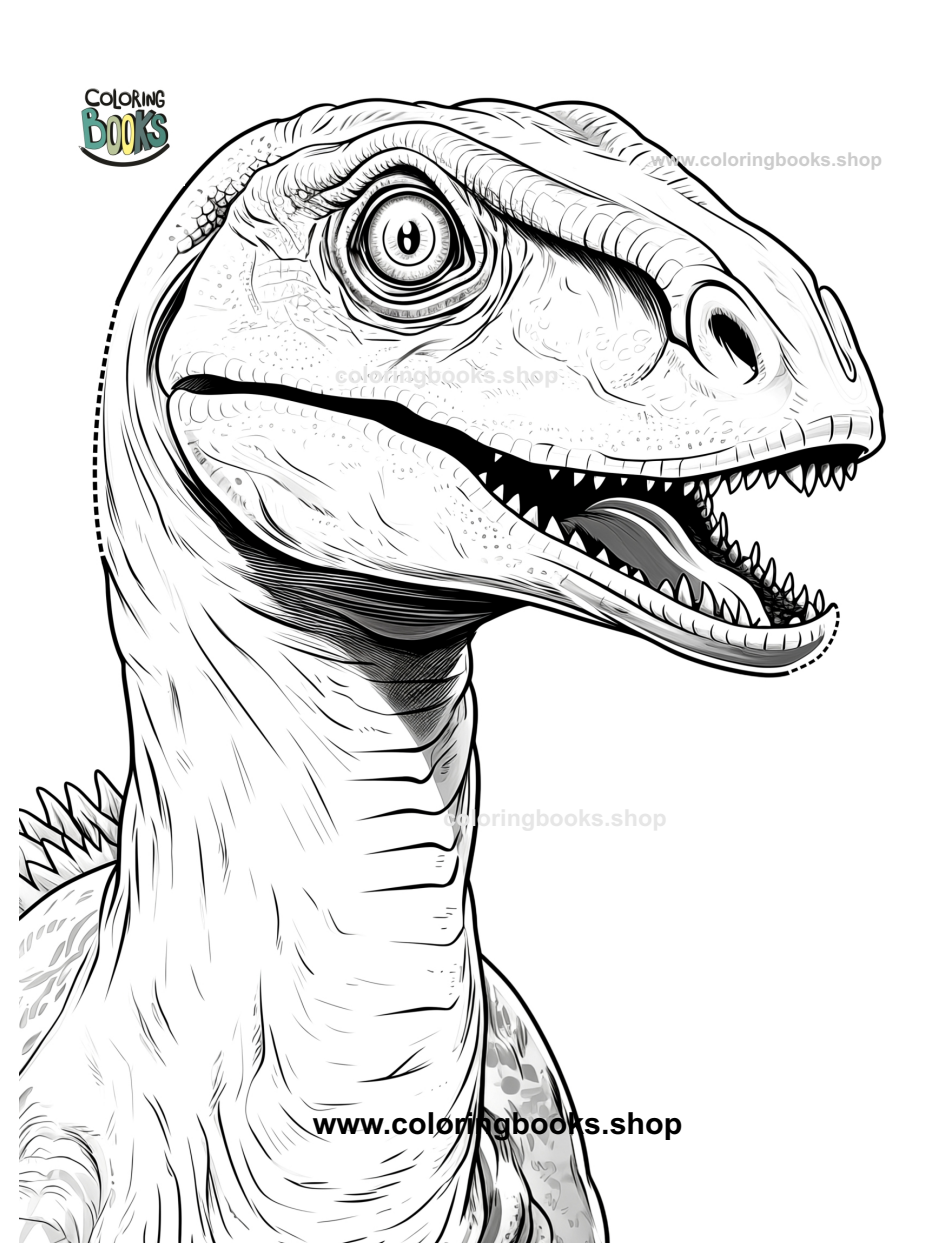
<style>
.page{position:relative;width:946px;height:1243px;background:#fff}
.page>*{position:absolute;margin:0;border:0;box-sizing:border-box;transform-origin:0 0}
.t1{font:700 30.45px "Arial";color:#000}
.t2{font:700 23.4px "Arial";color:#e6e6e6}
.t3{font:700 19.05px "Arial";color:#ccc}
</style>
<div class="page">
<img style="left:19px;top:97px;width:867px;height:1145px">
<img style="left:64px;top:88px;width:120px;height:98px">
<p class="t2" style="left:335px;top:365px;width:225px">coloringbooks.shop</p>
<p class="t3" style="left:650px;top:152px;width:233px">www.coloringbooks.shop</p>
<p class="t2" style="left:443px;top:808px;width:225px">coloringbooks.shop</p>
<h1 class="t1" style="left:313px;top:1112px;width:371px">www.coloringbooks.shop</h1>
</div>
